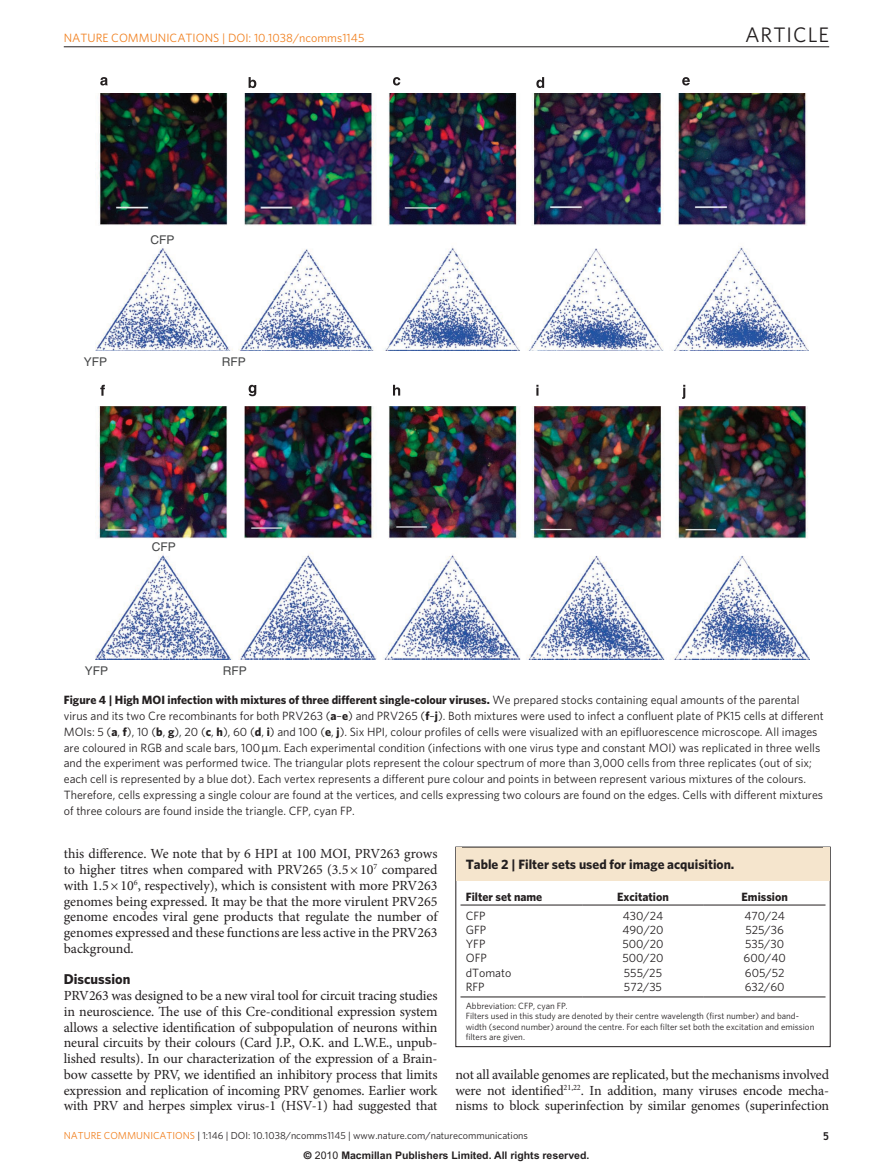
<style>
.page{position:relative;width:893px;height:1174px;background:#fff}
.page>*{position:absolute;margin:0;border:0;box-sizing:border-box;transform-origin:0 0}
.t1{font:21px "Whitney";letter-spacing:.045em;color:#231f20}
.pSec1ttl{font:700 14.25px "Whitney";color:#231f20}
.pFirstpara{font:13.95px/15.8px "Minion Pro";letter-spacing:-.01em;color:#231f20;text-align:justify}
.pPara{font:13.95px/15.8px "Minion Pro";color:#231f20;text-align:justify}
.pTableCaption{font:700 13.5px "Whitney";color:#231f20}
.pFigureCaption{font:12px/15.8px "Whitney";color:#231f20}
.pTableBody{font:12px "Whitney";color:#231f20}
.t2{font:12px "Whitney";color:#f1801f}
.pTableColumnHead{font:700 12px "Whitney";color:#231f20}
.t3{font:12px "Helvetica";color:#454647}
.t4{font:700 10.5px "Arial";color:#231f20}
.t5{font:10.2px "Whitney";color:#231f20}
.t6{font:10.2px "Whitney";color:#f1801f}
.pTableFootnote{font:9px/10.5px "Whitney";color:#231f20}
.s1{font-weight:700}
.s2{color:#f1801f}
.s3{font-family:"Helvetica"}
.s4{font-weight:400}
</style>
<div class="page">
<hr style="left:64px;top:47px;width:765px;height:1px;background:#231f20">
<img style="left:95px;top:407px;width:714px;height:252px">
<img style="left:95px;top:93px;width:714px;height:258px">
<svg style="left:100px;top:77px;width:8px;height:8px"></svg>
<svg style="left:249px;top:77px;width:7px;height:11px"></svg>
<svg style="left:393px;top:77px;width:7px;height:8px"></svg>
<svg style="left:536px;top:77px;width:8px;height:11px"></svg>
<svg style="left:682px;top:77px;width:8px;height:8px"></svg>
<svg style="left:100px;top:385px;width:5px;height:11px"></svg>
<svg style="left:249px;top:385px;width:7px;height:11px"></svg>
<svg style="left:393px;top:385px;width:7px;height:10px"></svg>
<svg style="left:536px;top:385px;width:2px;height:11px"></svg>
<svg style="left:682px;top:385px;width:3px;height:14px"></svg>
<div style="left:460px;top:847px;width:365px;height:34px;background:#f5e5cd"></div>
<hr style="left:460px;top:904px;width:122px;height:1px;background:#231f20">
<hr style="left:582px;top:904px;width:122px;height:1px;background:#231f20">
<hr style="left:704px;top:904px;width:121px;height:1px;background:#231f20">
<hr style="left:460px;top:996px;width:122px;height:1px;background:#231f20">
<hr style="left:582px;top:996px;width:122px;height:1px;background:#231f20">
<hr style="left:704px;top:996px;width:121px;height:1px;background:#231f20">
<div style="left:456px;top:847px;width:5px;height:34px;background:#f5e5cd"></div>
<div style="left:824px;top:847px;width:6px;height:34px;background:#f5e5cd"></div>
<p class="t2" style="left:64px;top:31px;width:109px">nature communicati</p>
<p class="t2" style="left:196px;top:31px;width:170px">ons | DOI: 10.1038/ncomms1145</p>
<p class="t3" style="left:151px;top:232px;width:25px">CFP</p>
<p class="t3" style="left:84px;top:355px;width:25px">YFP</p>
<p class="t3" style="left:222px;top:355px;width:25px">RFP</p>
<p class="t3" style="left:152px;top:540px;width:25px">CFP</p>
<p class="t3" style="left:85px;top:664px;width:25px">YFP</p>
<p class="t3" style="left:223px;top:664px;width:25px">RFP</p>
<h1 class="t1" style="left:745px;top:22px;width:86px">ARTICLE</h1>
<p class="pFigureCaption" style="left:64px;top:692px;width:761px"><span class="s1">Figure 4 | High MOI infection with mixtures of three different single-colour viruses.</span> We prepared stocks containing equal amounts of the parental virus and its two Cre recombinants for both PRV263 (<span class="s1">a</span>–<span class="s1">e</span>) and PRV265 (<span class="s1">f</span>–<span class="s1">j</span>). Both mixtures were used to infect a confluent plate of PK15 cells at different MO Is: 5 (<span class="s1">a</span>, <span class="s1">f</span>), 10 (<span class="s1">b</span>, <span class="s1">g</span>), 20 (<span class="s1">c</span>, <span class="s1">h</span>), 60 (<span class="s1">d</span>, <span class="s1">i</span>) and 100 (<span class="s1">e</span>, <span class="s1">j</span>). Six HPI, colour profiles of cells were visualized with an epifluorescence microscope. All images are coloured in RGB and scale bars, 100 m. Each experimental condition (infections with one virus type and constant MO I) was replicated in three wells and the experiment was performed twice. The triangular plots represent the colour spectrum of more than 3,000 cells from three replicates (out of six; each cell is represented by a blue dot). Each vertex represents a different pure colour and points in between represent various mixtures of the colours.<br>Therefore, cells expressing a single colour are found at the vertices, and cells expressing two colours are found on the edges. Cells with different mixtures of three colours are found inside the triangle. CFP, cyan FP.</p>
<p class="pPara" style="left:64px;top:846px;width:375px">this difference. We note that by 6 HPI at 100 MOI, PRV263 grows to higher titres when compared with PRV265 (3.5×10<sup>7</sup> compared with 1.5×10<sup>6</sup>, respectively), which is consistent with more PRV263 genomes being expressed. It may be that the more virulent PRV265 genome encodes viral gene products that regulate the number of genomes expressed and these functions are less active in the PRV263 background.</p>
<p class="pSec1ttl" style="left:64px;top:970px;width:68px">Discussion</p>
<p class="pFirstpara" style="left:64px;top:987px;width:375px">PRV263 was designed to be a new viral tool for circuit tracing studies in neuroscience. The use of this Cre-conditional expression system allows a selective identification of subpopulation of neurons within neural circuits by their colours (Card J.P., O.K. and L.W.E., unpub&shy;lished results). In our characterization of the expression of a Brain&shy;bow cassette by PRV, we identified an inhibitory process that limits expression and replication of incoming PRV genomes. Earlier work with PRV and herpes simplex virus-1 (HSV-1) had suggested that</p>
<p class="pTableCaption" style="left:466px;top:856px;width:270px">Table 2 | Filter sets used for image acquisition.</p>
<p class="pTableColumnHead" style="left:466px;top:889px;width:78px">Filter set name</p>
<p class="pTableColumnHead" style="left:617px;top:889px;width:53px">Excitation</p>
<p class="pTableColumnHead" style="left:741px;top:889px;width:48px">Emission</p>
<p class="pTableBody" style="left:466px;top:908px;width:21px">CFP</p>
<p class="pTableBody" style="left:623px;top:908px;width:42px">430/24</p>
<p class="pTableBody" style="left:744px;top:908px;width:42px">470/24</p>
<p class="pTableBody" style="left:466px;top:922px;width:22px">GFP</p>
<p class="pTableBody" style="left:622px;top:922px;width:43px">490/20</p>
<p class="pTableBody" style="left:745px;top:922px;width:40px">525/36</p>
<p class="pTableBody" style="left:466px;top:936px;width:21px">YFP</p>
<p class="pTableBody" style="left:622px;top:936px;width:43px">500/20</p>
<p class="pTableBody" style="left:745px;top:936px;width:40px">535/30</p>
<p class="pTableBody" style="left:466px;top:951px;width:23px">OFP</p>
<p class="pTableBody" style="left:622px;top:951px;width:43px">500/20</p>
<p class="pTableBody" style="left:743px;top:951px;width:44px">600/40</p>
<p class="pTableBody" style="left:466px;top:965px;width:47px">dTomato</p>
<p class="pTableBody" style="left:624px;top:965px;width:40px">555/25</p>
<p class="pTableBody" style="left:745px;top:965px;width:41px">605/52</p>
<p class="pTableBody" style="left:466px;top:979px;width:20px">RFP</p>
<p class="pTableBody" style="left:624px;top:979px;width:40px">572/35</p>
<p class="pTableBody" style="left:745px;top:979px;width:41px">632/60</p>
<p class="pTableFootnote" style="left:466px;top:1000px;width:104px">Abbreviation: CFP, cyan FP.</p>
<p class="pTableFootnote" style="left:466px;top:1011px;width:350px">Filters used in this study are denoted by their centre wavelength (first number) and band&shy;width (second number) around the centre. For each filter set both the excitation and emission filters are given.</p>
<p class="pFirstpara" style="left:455px;top:1066px;width:375px">not all available genomes are replicated, but the mechanisms involved were not identified<sup>21,22</sup>. In addition, many viruses encode mecha&shy;nisms to block superinfection by similar genomes (superinfection</p>
<p class="t6" style="left:64px;top:1129px;width:93px">nature communicati</p>
<p class="t5" style="left:175px;top:1129px;width:354px"><span class="s2">ons</span> | 1:146 | DOI: 10.1038/ncomms1145 | www.nature.com/naturecommunications</p>
<p class="t4" style="left:304px;top:1149px;width:287px"><span class="s3">©</span> <span class="s4">2010</span> Macmillan Publishers Limited. All rights reserved.</p>
</div>
